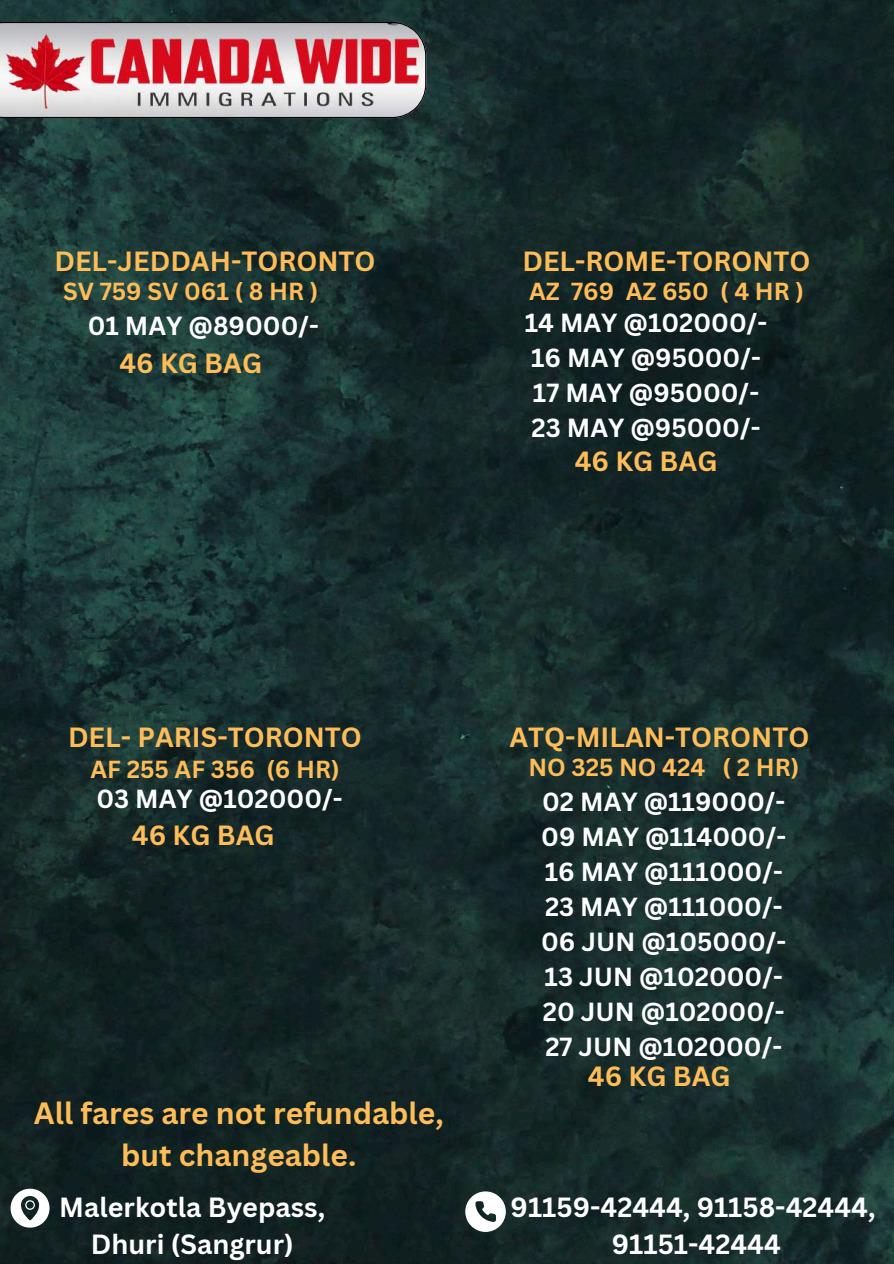
<style>
.page{position:relative;width:894px;height:1264px;background:#fff}
.page>*{position:absolute;margin:0;border:0;box-sizing:border-box;transform-origin:0 0}
.t1{font:700 30px/41.7px "Canva Sans";color:#ffbd59;text-align:center}
.t2{font:700 27px "Canva Sans";color:#ffbd59}
.t3{font:700 27px/37.2px "Canva Sans";color:#fff;text-align:center}
.t4{font:700 25.5px/34.8px "Canva Sans";color:#fff}
.t5{font:700 24px "Canva Sans";color:#ffbd59}
</style>
<div class="page">
<img style="left:0;top:0;width:893px;height:1263px">
<img style="left:0;top:22px;width:426px;height:96px">
<svg style="left:11px;top:1188px;width:38px;height:39px"></svg>
<svg style="left:465px;top:1191px;width:40px;height:40px"></svg>
<p class="t2" style="left:54px;top:242px;width:322px">DEL-JEDDAH-TORONTO</p>
<p class="t5" style="left:63px;top:274px;width:257px">SV 759 SV 061 ( 8 HR )</p>
<p class="t4" style="left:88px;top:307px;width:233px">01 MAY @89000/-</p>
<p class="t2" style="left:119px;top:344px;width:144px">46 KG BAG</p>
<p class="t2" style="left:522px;top:242px;width:289px">DEL-ROME-TORONTO</p>
<p class="t5" style="left:529px;top:274px;width:276px">AZ 769 AZ 650 ( 4 HR )</p>
<p class="t4" style="left:524px;top:305px;width:244px">14 MAY @102000/-<br>16 MAY @95000/-<br>17 MAY @95000/-<br>23 MAY @95000/-</p>
<p class="t2" style="left:574px;top:442px;width:144px">46 KG BAG</p>
<p class="t2" style="left:68px;top:718px;width:295px">DEL- PARIS-TORONTO</p>
<p class="t5" style="left:90px;top:752px;width:250px">AF 255 AF 356 (6 HR)</p>
<p class="t4" style="left:96px;top:780px;width:248px">03 MAY @102000/-</p>
<p class="t2" style="left:132px;top:816px;width:144px">46 KG BAG</p>
<p class="t1" style="left:34px;top:1091px;width:411px">All fares are not refundable, but changeable.</p>
<p class="t2" style="left:509px;top:718px;width:301px">ATQ-MILAN-TORONTO</p>
<p class="t5" style="left:528px;top:750px;width:272px">NO 325 NO 424 ( 2 HR)</p>
<p class="t4" style="left:541px;top:784px;width:247px">02 MAY @119000/-<br>09 MAY @114000/-<br>16 MAY @111000/-<br>23 MAY @111000/-<br>06 JUN @105000/-<br>13 JUN @102000/-<br>20 JUN @102000/-<br>27 JUN @102000/-</p>
<p class="t2" style="left:587px;top:1056px;width:144px">46 KG BAG</p>
<p class="t3" style="left:59px;top:1187px;width:267px">Malerkotla Byepass,<br>Dhuri (Sangrur)</p>
<p class="t3" style="left:510px;top:1187px;width:366px">91159-42444, 91158-42444,<br>91151-42444</p>
</div>
